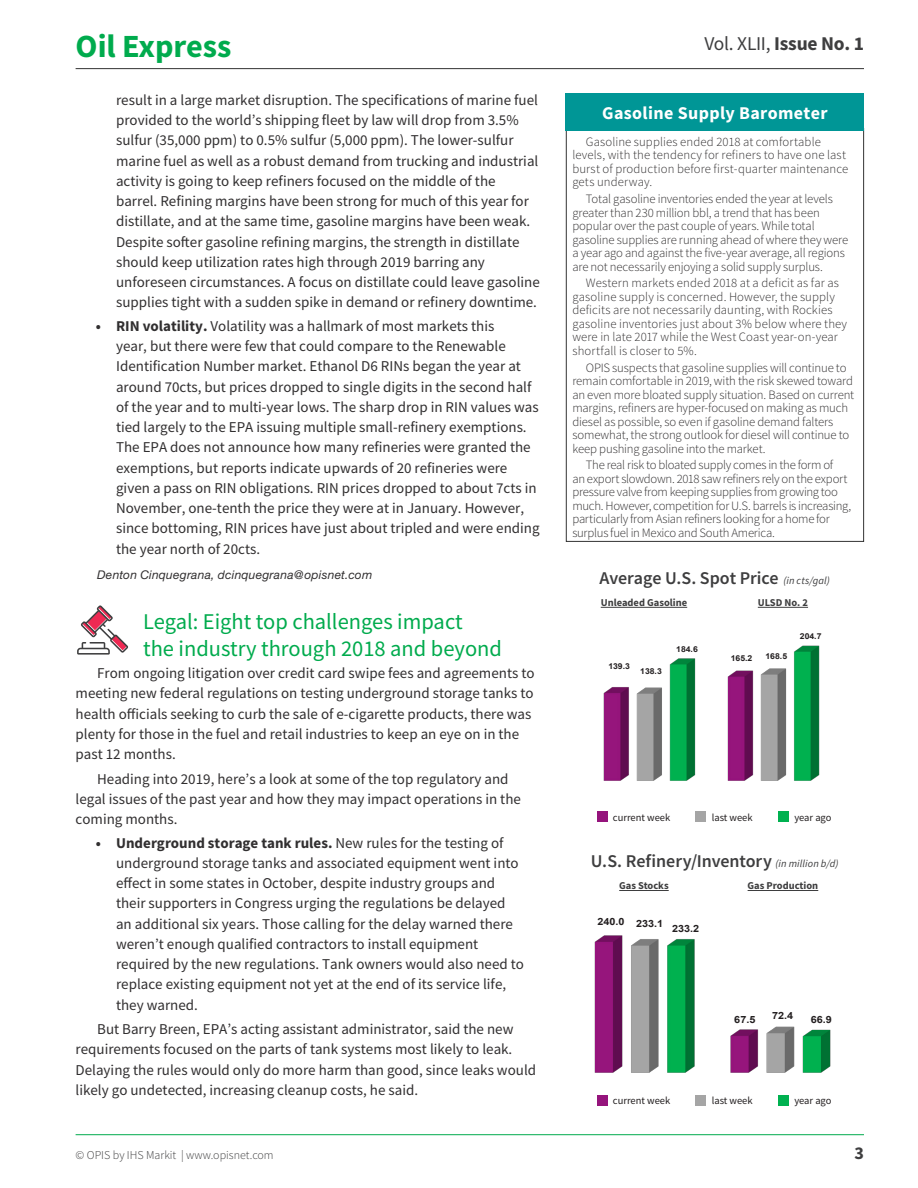
<style>
.page{position:relative;width:918px;height:1188px;background:#fff}
.page>*{position:absolute;margin:0;border:0;box-sizing:border-box;transform-origin:0 0}
.t1{font:700 32.25px "Source Sans Pro";color:#00ab4d}
.t2{font:22.5px/27px "Source Sans Pro";color:#00ab4d}
.t3{font:19.5px "Source Sans Pro";letter-spacing:-.015em;color:#3e3e3f}
.t4{font:600 18px "Source Sans Pro";letter-spacing:-.005em;color:#3e3e3f}
.t5{font:700 18px "Source Sans Pro";letter-spacing:.02em;color:#fff}
.t6{font:700 18px "Source Sans Pro";color:#3e3e3f}
.Body{font:15px/20.2px "Source Sans Pro";color:#312f30}
.Barometer_boxes{font:300 12.75px/13.5px "Source Sans Pro";letter-spacing:-.01em;color:#312f30}
.Barometer_boxes-2{font:300 12.75px/13.5px "Source Sans Pro";letter-spacing:.01em;color:#312f30}
.author{font:italic 12px "Helvetica Neue";letter-spacing:.02em;color:#312f30}
.t7{font:300 12px "Source Sans Pro";color:#3e3e3f}
.t8{font:10.5px "Source Sans Pro";color:#231f20}
.t9{font:700 10.5px "Source Sans Pro";color:#3e3e3f}
.t10{font:700 9.9px "Arial";color:#231f20;scale:1.09 1}
.t11{font:700 8.1px "Arial";letter-spacing:-.005em;color:#231f20;scale:1.07 1}
.s1{font-weight:700}
.s2{font-weight:400;font-style:italic;font-size:10.5px}
</style>
<div class="page">
<div style="left:597px;top:1095px;width:11px;height:11px;background:#95147c"></div>
<div style="left:695px;top:1095px;width:11px;height:11px;background:#a5a5a5"></div>
<div style="left:778px;top:1095px;width:11px;height:11px;background:#00b150"></div>
<div style="left:597px;top:812px;width:11px;height:10px;background:#95147c"></div>
<div style="left:695px;top:812px;width:11px;height:10px;background:#a5a5a5"></div>
<div style="left:778px;top:812px;width:11px;height:10px;background:#00b150"></div>
<hr style="left:76px;top:68px;width:788px;height:1px;background:#333">
<hr style="left:76px;top:1134px;width:788px;height:1px;background:#00ab4d">
<hr style="left:619px;top:890px;width:50px;height:1px;background:#3e3e3f">
<hr style="left:748px;top:890px;width:70px;height:1px;background:#3e3e3f">
<hr style="left:601px;top:607px;width:86px;height:1px;background:#3e3e3f">
<hr style="left:758px;top:607px;width:50px;height:1px;background:#3e3e3f">
<div style="left:566px;top:94px;width:298px;height:37px;background:#009696"></div>
<img style="left:594px;top:935px;width:237px;height:138px">
<img style="left:603px;top:645px;width:217px;height:136px">
<svg style="left:77px;top:605px;width:51px;height:50px"></svg>
<h1 class="t1" style="left:76px;top:24px;width:157px">Oil Express</h1>
<p class="Body" style="left:116px;top:90px;width:425px">result in a large market disruption. The specifications of marine fuel provided to the world’s shipping fleet by law will drop from 3.5% sulfur (35,000 ppm) to 0.5% sulfur (5,000 ppm). The lower-sulfur marine fuel as well as a robust demand from trucking and industrial activity is going to keep refiners focused on the middle of the barrel. Refining margins have been strong for much of this year for distillate, and at the same time, gasoline margins have been weak.<br>Despite softer gasoline refining margins, the strength in distillate should keep utilization rates high through 2019 barring any unforeseen circumstances. A focus on distillate could leave gasoline supplies tight with a sudden spike in demand or refinery downtime.</p>
<p class="Body" style="left:116px;top:316px;width:425px;text-indent:-20px"><span class="s1">• RIN volatility.</span> Volatility was a hallmark of most markets this<br>year, but there were few that could compare to the Renewable Identification Number market. Ethanol D6 RINs began the year at around 70cts, but prices dropped to single digits in the second half of the year and to multi-year lows. The sharp drop in RIN values was tied largely to the EPA issuing multiple small-refinery exemptions.<br>The EPA does not announce how many refineries were granted the exemptions, but reports indicate upwards of 20 refineries were given a pass on RIN obligations. RIN prices dropped to about 7cts in November, one-tenth the price they were at in January. However, since bottoming, RIN prices have just about tripled and were ending the year north of 20cts.</p>
<p class="author" style="left:97px;top:568px;width:277px">Denton Cinquegrana, dcinquegrana@opisnet.com</p>
<h1 class="t2" style="left:143px;top:608px;width:360px">Legal: Eight top challenges impact<br>the industry through 2018 and beyond</h1>
<p class="Body" style="left:76px;top:663px;width:461px;text-indent:22px">From ongoing litigation over credit card swipe fees and agreements to meeting new federal regulations on testing underground storage tanks to health officials seeking to curb the sale of e-cigarette products, there was plenty for those in the fuel and retail industries to keep an eye on in the past 12 months.</p>
<p class="Body" style="left:76px;top:768px;width:447px;text-indent:22px">Heading into 2019, here’s a look at some of the top regulatory and legal issues of the past year and how they may impact operations in the coming months.</p>
<p class="Body" style="left:116px;top:832px;width:409px;text-indent:-20px"><span class="s1">• Underground storage tank rules.</span> New rules for the testing of underground storage tanks and associated equipment went into effect in some states in October, despite industry groups and their supporters in Congress urging the regulations be delayed an additional six years. Those calling for the delay warned there weren’t enough qualified contractors to install equipment required by the new regulations. Tank owners would also need to replace existing equipment not yet at the end of its service life, they warned.</p>
<p class="Body" style="left:76px;top:1019px;width:462px;text-indent:22px">But Barry Breen, EPA’s acting assistant administrator, said the new requirements focused on the parts of tank systems most likely to leak.<br>Delaying the rules would only do more harm than good, since leaks would likely go undetected, increasing cleanup costs, he said.</p>
<h3 class="t3" style="left:705px;top:31px;width:161px">Vol. XLII, <span class="s1">Issue No. 1</span></h3>
<p class="t5" style="left:602px;top:101px;width:227px">Gasoline Supply Barometer</p>
<p class="Barometer_boxes-2" style="left:572px;top:135px;width:277px;text-indent:14px">Gasoline supplies ended 2018 at comfortable levels, with the tendency for refiners to have one last burst of production before first-quarter maintenance gets underway.</p>
<p class="Barometer_boxes" style="left:572px;top:192px;width:277px;text-indent:14px">Total gasoline inventories ended the year at levels greater than 230 million bbl, a trend that has been popular over the past couple of years. While total gasoline supplies are running ahead of where they were a year ago and against the five-year average, all regions are not necessarily enjoying a solid supply surplus.</p>
<p class="Barometer_boxes-2" style="left:572px;top:276px;width:276px;text-indent:14px">Western markets ended 2018 at a deficit as far as gasoline supply is concerned. However, the supply deficits are not necessarily daunting, with Rockies gasoline inventories just about 3% below where they were in late 2017 while the West Coast year-on-year shortfall is closer to 5%.</p>
<p class="Barometer_boxes" style="left:572px;top:361px;width:283px;text-indent:14px">OPIS suspects that gasoline supplies will continue to remain comfortable in 2019, with the risk skewed toward an even more bloated supply situation. Based on current margins, refiners are hyper-focused on making as much diesel as possible, so even if gasoline demand falters somewhat, the strong outlook for diesel will continue to keep pushing gasoline into the market.</p>
<p class="Barometer_boxes" style="left:572px;top:458px;width:280px;text-indent:14px">The real risk to bloated supply comes in the form of<br>an export slowdown. 2018 saw refiners rely on the export pressure valve from keeping supplies from growing too much. However, competition for U.S. barrels is increasing, particularly from Asian refiners looking for a home for surplus fuel in Mexico and South America.</p>
<p class="t4" style="left:600px;top:566px;width:232px">Average U.S. Spot Price <span class="s2">(in cts/gal)</span></p>
<p class="t9" style="left:601px;top:596px;width:88px">Unleaded Gasoline</p>
<p class="t9" style="left:758px;top:596px;width:52px">ULSD No. 2</p>
<p class="t11" style="left:608px;top:660px;width:22px">139.3</p>
<p class="t11" style="left:640px;top:666px;width:22px">138.3</p>
<p class="t11" style="left:676px;top:644px;width:22px">184.6</p>
<p class="t11" style="left:731px;top:652px;width:22px">165.2</p>
<p class="t11" style="left:766px;top:650px;width:22px">168.5</p>
<p class="t11" style="left:800px;top:631px;width:22px">204.7</p>
<p class="t8" style="left:613px;top:811px;width:59px">current week</p>
<p class="t8" style="left:712px;top:811px;width:42px">last week</p>
<p class="t8" style="left:794px;top:811px;width:39px">year ago</p>
<p class="t4" style="left:591px;top:849px;width:249px">U.S. Refinery/Inventory <span class="s2">(in million b/d)</span></p>
<p class="t9" style="left:619px;top:879px;width:51px">Gas Stocks</p>
<p class="t9" style="left:748px;top:879px;width:72px">Gas Production</p>
<p class="t10" style="left:598px;top:914px;width:26px">240.0</p>
<p class="t10" style="left:636px;top:916px;width:26px">233.1</p>
<p class="t10" style="left:672px;top:922px;width:26px">233.2</p>
<p class="t10" style="left:734px;top:1012px;width:21px">67.5</p>
<p class="t10" style="left:772px;top:1009px;width:21px">72.4</p>
<p class="t10" style="left:811px;top:1013px;width:21px">66.9</p>
<p class="t8" style="left:613px;top:1094px;width:59px">current week</p>
<p class="t8" style="left:712px;top:1094px;width:42px">last week</p>
<p class="t8" style="left:794px;top:1094px;width:39px">year ago</p>
<p class="t7" style="left:76px;top:1148px;width:200px">© OPIS by IHS Markit | www.opisnet.com</p>
<p class="t6" style="left:854px;top:1141px;width:11px">3</p>
</div>
